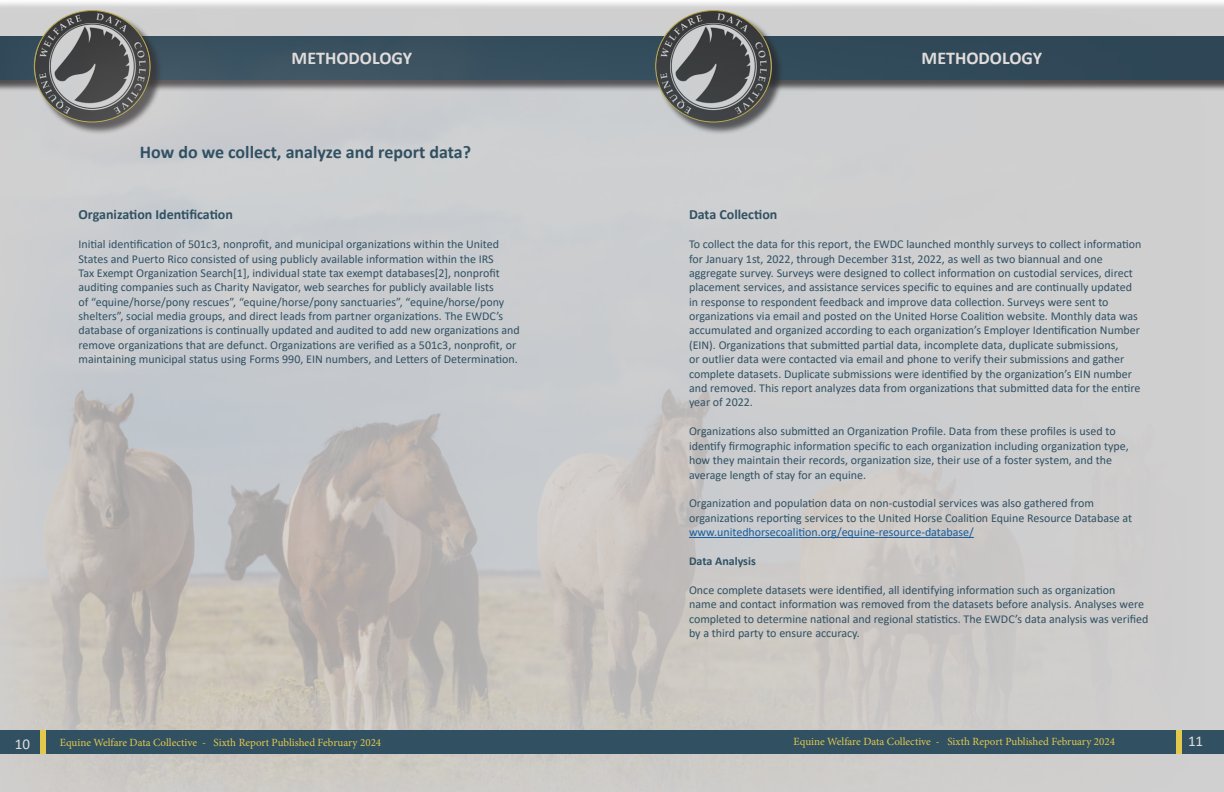
<style>
.page{position:relative;width:1224px;height:792px;background:#fff}
.page>*{position:absolute;margin:0;border:0;box-sizing:border-box;transform-origin:0 0}
.t1{font:700 18px "Calibri";color:#315163}
.Paragraph_Style_5{font:700 18px "Calibri";color:#e1dddc}
.t2{font:15px "Calibri";color:#e1dddc}
.t3{font:700 14px "Calibri";color:#315163}
.t4{font:12px/14.4px "Calibri";color:#315163}
.t5{font:700 12px "Calibri";color:#315163}
.t6{font:11px "Minion Pro";color:#e3c94b}
.s1{color:#175d9e}
</style>
<div class="page">
<img style="left:0;top:2px;width:1224px;height:790px">
<hr style="left:689px;top:537px;width:285px;height:1px;background:#175d9e">
<div style="left:0;top:731px;width:1224px;height:23px;background:#315163"></div>
<div style="left:40px;top:731px;width:6px;height:23px;background:#e3c94b"></div>
<div style="left:1176px;top:731px;width:6px;height:23px;background:#e3c94b"></div>
<p class="Paragraph_Style_5" style="left:292px;top:46px;width:122px">METHODOLOGY</p>
<p class="t1" style="left:140px;top:139px;width:333px">How do we collect, analyze and report data?</p>
<p class="t3" style="left:78px;top:205px;width:156px">Organization Identification</p>
<p class="t4" style="left:78px;top:237px;width:443px">Initial identification of 501c3, nonprofit, and municipal organizations within the United States and Puerto Rico consisted of using publicly available information within the IRS<br>Tax Exempt Organization Search[1], individual state tax exempt databases[2], nonprofit auditing companies such as Charity Navigator, web searches for publicly available lists<br>of “equine/horse/pony rescues”, “equine/horse/pony sanctuaries”, “equine/horse/pony shelters”, social media groups, and direct leads from partner organizations. The EWDC’s database of organizations is continually updated and audited to add new organizations and remove organizations that are defunct. Organizations are verified as a 501c3, nonprofit, or maintaining municipal status using Forms 990, EIN numbers, and Letters of Determination.</p>
<p class="Paragraph_Style_5" style="left:922px;top:46px;width:122px">METHODOLOGY</p>
<p class="t3" style="left:689px;top:205px;width:90px">Data Collection</p>
<p class="t4" style="left:689px;top:237px;width:454px">To collect the data for this report, the EWDC launched monthly surveys to collect information for January 1st, 2022, through December 31st, 2022, as well as two biannual and one aggregate survey. Surveys were designed to collect information on custodial services, direct placement services, and assistance services specific to equines and are continually updated in response to respondent feedback and improve data collection. Surveys were sent to organizations via email and posted on the United Horse Coalition website. Monthly data was accumulated and organized according to each organization’s Employer Identification Number (EIN). Organizations that submitted partial data, incomplete data, duplicate submissions,<br>or outlier data were contacted via email and phone to verify their submissions and gather complete datasets. Duplicate submissions were identified by the organization’s EIN number and removed. This report analyzes data from organizations that submitted data for the entire year of 2022.</p>
<p class="t4" style="left:689px;top:424px;width:441px">Organizations also submitted an Organization Profile. Data from these profiles is used to identify firmographic information specific to each organization including organization type, how they maintain their records, organization size, their use of a foster system, and the average length of stay for an equine.</p>
<p class="t4" style="left:689px;top:496px;width:445px">Organization and population data on non-custodial services was also gathered from organizations reporting services to the United Horse Coalition Equine Resource Database at <span class="s1">www.unitedhorsecoalition.org/equine-resource-database/</span></p>
<p class="t5" style="left:689px;top:552px;width:68px">Data Analysis</p>
<p class="t4" style="left:689px;top:582px;width:461px">Once complete datasets were identified, all identifying information such as organization<br>name and contact information was removed from the datasets before analysis. Analyses were completed to determine national and regional statistics. The EWDC’s data analysis was verified by a third party to ensure accuracy.</p>
<p class="t2" style="left:15px;top:733px;width:17px">10</p>
<p class="t6" style="left:60px;top:735px;width:323px">Equine Welfare Data Collective - Sixth Report Published February 2024</p>
<p class="t6" style="left:794px;top:734px;width:323px">Equine Welfare Data Collective - Sixth Report Published February 2024</p>
<p class="t2" style="left:1188px;top:731px;width:17px">11</p>
</div>
